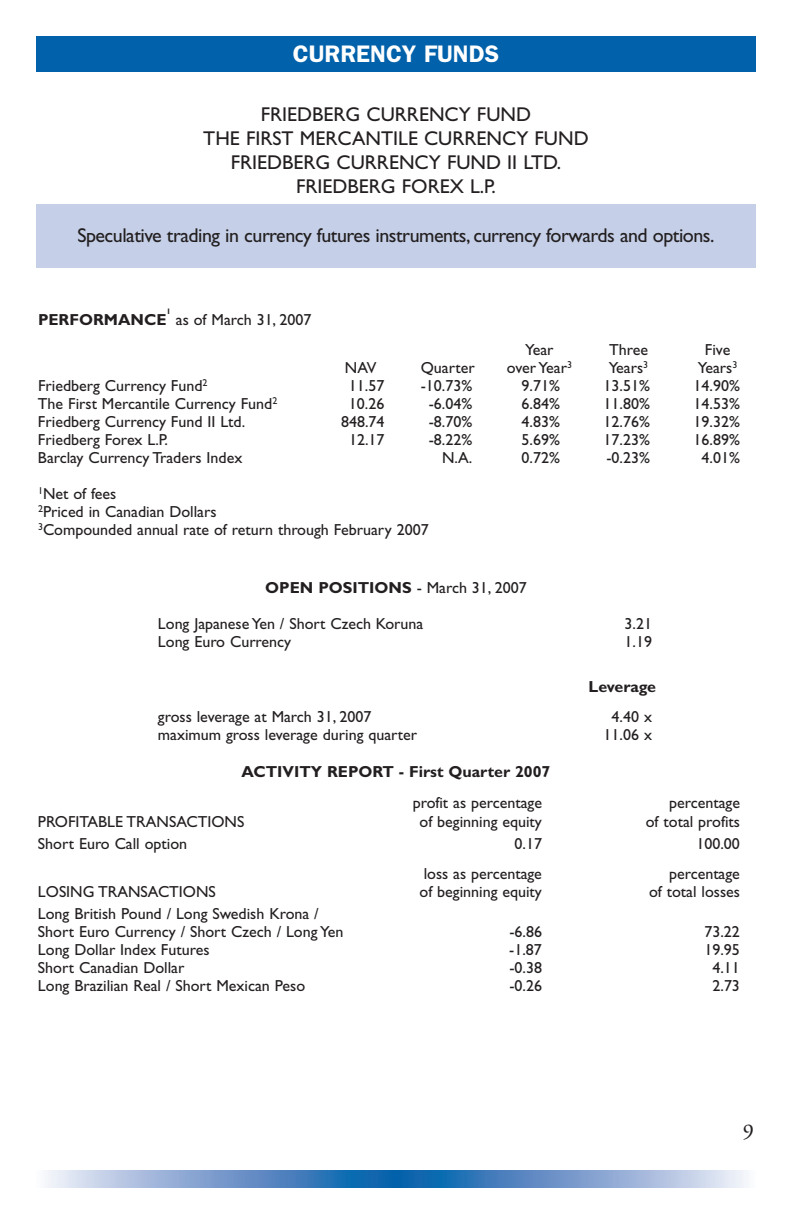
<style>
.page{position:relative;width:792px;height:1224px;background:#fff}
.page>*{position:absolute;margin:0;border:0;box-sizing:border-box;transform-origin:0 0}
.t1{font:600 24px "Franklin Gothic";color:#fff}
.t2{font:20px/24px "Gill Sans";color:#231f20;text-align:center}
.t3{font:20px "Gill Sans";letter-spacing:-.025em;color:#231f20}
.t4{font:16px/18px "Gill Sans";color:#231f20}
.t5{font:700 16px "Gill Sans";color:#231f20}
.t6{font:700 8px "Gill Sans";color:#231f20}
.s1{font-weight:400}
</style>
<div class="page">
<div style="left:297px;top:1170px;width:198px;height:18px;background:#447cbb"></div>
<div style="left:304px;top:1170px;width:184px;height:18px;background:#407aba"></div>
<div style="left:311px;top:1170px;width:170px;height:18px;background:#3777b8"></div>
<div style="left:314px;top:1170px;width:164px;height:18px;background:#3376b8"></div>
<div style="left:317px;top:1170px;width:158px;height:18px;background:#2f76b7"></div>
<div style="left:321px;top:1170px;width:150px;height:18px;background:#2a74b6"></div>
<div style="left:324px;top:1170px;width:144px;height:18px;background:#2674b6"></div>
<div style="left:331px;top:1170px;width:130px;height:18px;background:#2071b5"></div>
<div style="left:335px;top:1170px;width:122px;height:18px;background:#1970b4"></div>
<div style="left:341px;top:1170px;width:110px;height:18px;background:#136fb3"></div>
<div style="left:345px;top:1170px;width:102px;height:18px;background:#0e6db2"></div>
<div style="left:350px;top:1170px;width:92px;height:18px;background:#0a6cb1"></div>
<div style="left:364px;top:1170px;width:64px;height:18px;background:#0e68af"></div>
<div style="left:371px;top:1170px;width:50px;height:18px;background:#1267ae"></div>
<div style="left:379px;top:1170px;width:34px;height:18px;background:#0e65ad"></div>
<div style="left:383px;top:1170px;width:26px;height:18px;background:#0a64ac"></div>
<div style="left:389px;top:1170px;width:14px;height:18px;background:#0662ab"></div>
<div style="left:393px;top:1170px;width:6px;height:18px;background:#0261aa"></div>
<div style="left:36px;top:204px;width:720px;height:64px;background:#c5d0e8"></div>
<div style="left:36px;top:36px;width:720px;height:36px;background:#0161aa"></div>
<h1 class="t1" style="left:293px;top:45px;width:208px">CURRENCY FUNDS</h1>
<p class="t2" style="left:203px;top:104px;width:387px">FRIEDBERG CURRENCY FUND<br>THE FIRST MERCANTILE CURRENCY FUND<br>FRIEDBERG CURRENCY FUND II LTD.<br>FRIEDBERG FOREX L.P.</p>
<p class="t3" style="left:77px;top:229px;width:639px">Speculative trading in currency futures instruments, currency forwards and options.</p>
<p class="t6" style="left:167px;top:309px;width:6px">1</p>
<p class="t4" style="left:176px;top:312px;width:137px">as of March 31, 2007</p>
<p class="t5" style="left:38px;top:314px;width:130px">PERFORMANCE</p>
<p class="t4" style="left:525px;top:342px;width:30px">Year</p>
<p class="t4" style="left:609px;top:342px;width:41px">Three</p>
<p class="t4" style="left:705px;top:342px;width:27px">Five</p>
<p class="t4" style="left:345px;top:360px;width:33px">NAV</p>
<p class="t4" style="left:421px;top:360px;width:55px">Quarter</p>
<p class="t4" style="left:507px;top:360px;width:67px">over Year<sup>3</sup></p>
<p class="t4" style="left:609px;top:360px;width:41px">Years<sup>3</sup></p>
<p class="t4" style="left:698px;top:360px;width:41px">Years<sup>3</sup></p>
<p class="t4" style="left:38px;top:378px;width:171px">Friedberg Currency Fund<sup>2</sup></p>
<p class="t4" style="left:349px;top:378px;width:37px">11.57</p>
<p class="t4" style="left:421px;top:378px;width:53px">-10.73%</p>
<p class="t4" style="left:522px;top:378px;width:40px">9.71%</p>
<p class="t4" style="left:604px;top:378px;width:48px">13.51%</p>
<p class="t4" style="left:694px;top:378px;width:48px">14.90%</p>
<p class="t4" style="left:38px;top:396px;width:241px">The First Mercantile Currency Fund<sup>2</sup></p>
<p class="t4" style="left:349px;top:396px;width:37px">10.26</p>
<p class="t4" style="left:429px;top:396px;width:45px">-6.04%</p>
<p class="t4" style="left:522px;top:396px;width:40px">6.84%</p>
<p class="t4" style="left:604px;top:396px;width:48px">11.80%</p>
<p class="t4" style="left:694px;top:396px;width:48px">14.53%</p>
<p class="t4" style="left:38px;top:414px;width:209px">Friedberg Currency Fund II Ltd.</p>
<p class="t4" style="left:341px;top:414px;width:45px">848.74</p>
<p class="t4" style="left:429px;top:414px;width:45px">-8.70%</p>
<p class="t4" style="left:522px;top:414px;width:40px">4.83%</p>
<p class="t4" style="left:604px;top:414px;width:48px">12.76%</p>
<p class="t4" style="left:694px;top:414px;width:48px">19.32%</p>
<p class="t4" style="left:38px;top:432px;width:132px">Friedberg Forex L.P.</p>
<p class="t4" style="left:349px;top:432px;width:37px">12.17</p>
<p class="t4" style="left:429px;top:432px;width:45px">-8.22%</p>
<p class="t4" style="left:522px;top:432px;width:40px">5.69%</p>
<p class="t4" style="left:604px;top:432px;width:48px">17.23%</p>
<p class="t4" style="left:694px;top:432px;width:48px">16.89%</p>
<p class="t4" style="left:38px;top:450px;width:206px">Barclay Currency Traders Index</p>
<p class="t4" style="left:442px;top:450px;width:32px">N.A.</p>
<p class="t4" style="left:522px;top:450px;width:40px">0.72%</p>
<p class="t4" style="left:606px;top:450px;width:45px">-0.23%</p>
<p class="t4" style="left:702px;top:450px;width:40px">4.01%</p>
<p class="t4" style="left:38px;top:486px;width:392px"><sup>1</sup>Net of fees<br><sup>2</sup>Priced in Canadian Dollars<br><sup>3</sup>Compounded annual rate of return through February 2007</p>
<p class="t5" style="left:265px;top:583px;width:263px">OPEN POSITIONS <span class="s1">- March 31, 2007</span></p>
<p class="t4" style="left:158px;top:617px;width:267px">Long Japanese Yen / Short Czech Koruna</p>
<p class="t4" style="left:625px;top:617px;width:29px">3.21</p>
<p class="t4" style="left:158px;top:635px;width:135px">Long Euro Currency</p>
<p class="t4" style="left:625px;top:635px;width:29px">1.19</p>
<p class="t5" style="left:589px;top:681px;width:69px">Leverage</p>
<p class="t4" style="left:158px;top:709px;width:215px">gross leverage at March 31, 2007</p>
<p class="t4" style="left:612px;top:709px;width:42px">4.40 x</p>
<p class="t4" style="left:158px;top:727px;width:261px">maximum gross leverage during quarter</p>
<p class="t4" style="left:604px;top:727px;width:50px">11.06 x</p>
<p class="t5" style="left:242px;top:766px;width:310px">ACTIVITY REPORT - First Quarter 2007</p>
<p class="t4" style="left:413px;top:795px;width:131px">profit as percentage</p>
<p class="t4" style="left:669px;top:795px;width:72px">percentage</p>
<p class="t4" style="left:38px;top:814px;width:208px">PROFITABLE TRANSACTIONS</p>
<p class="t4" style="left:420px;top:814px;width:124px">of beginning equity</p>
<p class="t4" style="left:646px;top:814px;width:96px">of total profits</p>
<p class="t4" style="left:38px;top:836px;width:151px">Short Euro Call option</p>
<p class="t4" style="left:515px;top:836px;width:29px">0.17</p>
<p class="t4" style="left:696px;top:836px;width:45px">100.00</p>
<p class="t4" style="left:424px;top:866px;width:120px">loss as percentage</p>
<p class="t4" style="left:669px;top:866px;width:72px">percentage</p>
<p class="t4" style="left:38px;top:884px;width:179px">LOSING TRANSACTIONS</p>
<p class="t4" style="left:420px;top:884px;width:124px">of beginning equity</p>
<p class="t4" style="left:649px;top:884px;width:92px">of total losses</p>
<p class="t4" style="left:38px;top:906px;width:307px">Long British Pound / Long Swedish Krona /<br>Short Euro Currency / Short Czech / Long Yen</p>
<p class="t4" style="left:509px;top:924px;width:34px">-6.86</p>
<p class="t4" style="left:704px;top:924px;width:37px">73.22</p>
<p class="t4" style="left:38px;top:942px;width:173px">Long Dollar Index Futures</p>
<p class="t4" style="left:509px;top:942px;width:34px">-1.87</p>
<p class="t4" style="left:704px;top:942px;width:37px">19.95</p>
<p class="t4" style="left:38px;top:960px;width:148px">Short Canadian Dollar</p>
<p class="t4" style="left:509px;top:960px;width:34px">-0.38</p>
<p class="t4" style="left:712px;top:960px;width:29px">4.11</p>
<p class="t4" style="left:38px;top:978px;width:269px">Long Brazilian Real / Short Mexican Peso</p>
<p class="t4" style="left:509px;top:978px;width:34px">-0.26</p>
<p class="t4" style="left:712px;top:978px;width:29px">2.73</p>
</div>
